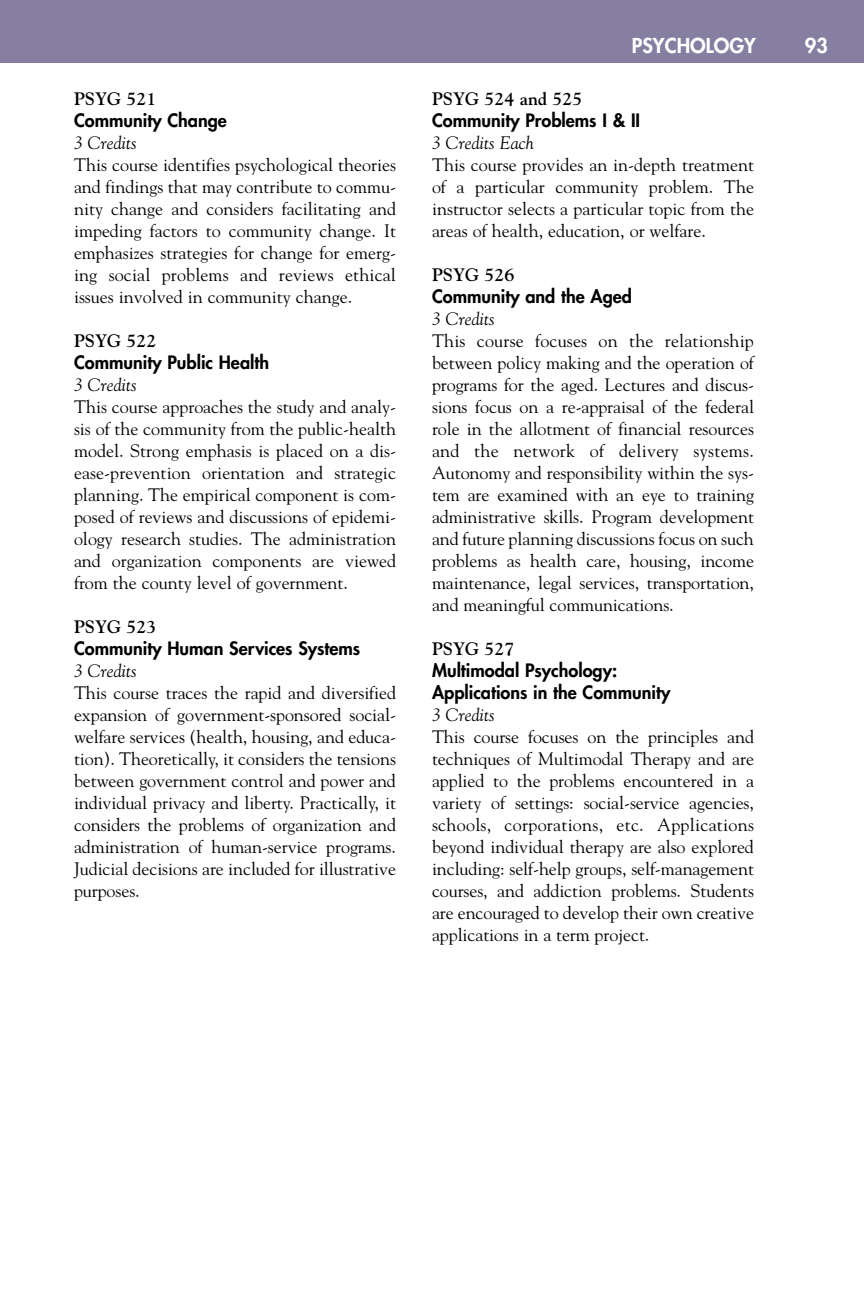
<style>
.page{position:relative;width:864px;height:1296px;background:#fff}
.page>*{position:absolute;margin:0;border:0;box-sizing:border-box;transform-origin:0 0}
.t1{font:800 20px "Futura";color:#fff}
.t2{font:18px/22px "Goudy";letter-spacing:-.005em;color:#000;text-align:justify}
.t3{font:800 18px/22px "Futura";color:#000}
.t4{font:italic 18px "Goudy";color:#000}
.t5{font:700 18px "Goudy";color:#000}
</style>
<div class="page">
<div style="left:0;top:0;width:864px;height:63px;background:#867fa2"></div>
<p class="t5" style="left:74px;top:92px;width:84px">PSYG 521</p>
<p class="t3" style="left:74px;top:111px;width:154px">Community Change</p>
<p class="t4" style="left:74px;top:136px;width:64px">3 Credits</p>
<p class="t2" style="left:74px;top:156px;width:324px">This course identifies psychological theories and findings that may contribute to commu&shy;nity change and considers facilitating and impeding factors to community change. It emphasizes strategies for change for emerg&shy;ing social problems and reviews ethical issues involved in community change.</p>
<p class="t5" style="left:74px;top:334px;width:84px">PSYG 522</p>
<p class="t3" style="left:74px;top:353px;width:197px">Community Public Health</p>
<p class="t4" style="left:74px;top:378px;width:64px">3 Credits</p>
<p class="t2" style="left:74px;top:398px;width:324px">This course approaches the study and analy&shy;sis of the community from the public-health model. Strong emphasis is placed on a dis&shy;ease-prevention orientation and strategic planning. The empirical component is com&shy;posed of reviews and discussions of epidemi&shy;ology research studies. The administration and organization components are viewed from the county level of government.</p>
<p class="t5" style="left:74px;top:620px;width:84px">PSYG 523</p>
<p class="t3" style="left:74px;top:639px;width:288px">Community Human Services Systems</p>
<p class="t4" style="left:74px;top:664px;width:64px">3 Credits</p>
<p class="t2" style="left:74px;top:684px;width:324px">This course traces the rapid and diversified expansion of government-sponsored social&shy;welfare services (health, housing, and educa&shy;tion). Theoretically, it considers the tensions between government control and power and individual privacy and liberty. Practically, it considers the problems of organization and administration of human-service programs.<br>Judicial decisions are included for illustrative purposes.</p>
<p class="t1" style="left:632px;top:36px;width:126px">PSYCHOLOGY</p>
<p class="t1" style="left:805px;top:36px;width:25px">93</p>
<p class="t5" style="left:432px;top:92px;width:152px">PSYG 524 and 525</p>
<p class="t3" style="left:432px;top:111px;width:210px">Community Problems I &amp; II</p>
<p class="t4" style="left:432px;top:136px;width:103px">3 Credits Each</p>
<p class="t2" style="left:432px;top:156px;width:324px">This course provides an in-depth treatment of a particular community problem. The instructor selects a particular topic from the areas of health, education, or welfare.</p>
<p class="t5" style="left:432px;top:268px;width:84px">PSYG 526</p>
<p class="t3" style="left:432px;top:287px;width:202px">Community and the Aged</p>
<p class="t4" style="left:432px;top:312px;width:64px">3 Credits</p>
<p class="t2" style="left:432px;top:332px;width:324px">This course focuses on the relationship between policy making and the operation of programs for the aged. Lectures and discus&shy;sions focus on a re-appraisal of the federal role in the allotment of financial resources and the network of delivery systems.<br>Autonomy and responsibility within the sys&shy;tem are examined with an eye to training administrative skills. Program development and future planning discussions focus on such problems as health care, housing, income maintenance, legal services, transportation, and meaningful communications.</p>
<p class="t5" style="left:432px;top:642px;width:84px">PSYG 527</p>
<p class="t3" style="left:432px;top:661px;width:240px">Multimodal Psychology:<br>Applications in the Community</p>
<p class="t4" style="left:432px;top:708px;width:64px">3 Credits</p>
<p class="t2" style="left:432px;top:728px;width:324px">This course focuses on the principles and techniques of Multimodal Therapy and are applied to the problems encountered in a variety of settings: social-service agencies, schools, corporations, etc. Applications beyond individual therapy are also explored including: self-help groups, self-management courses, and addiction problems. Students are encouraged to develop their own creative applications in a term project.</p>
</div>
